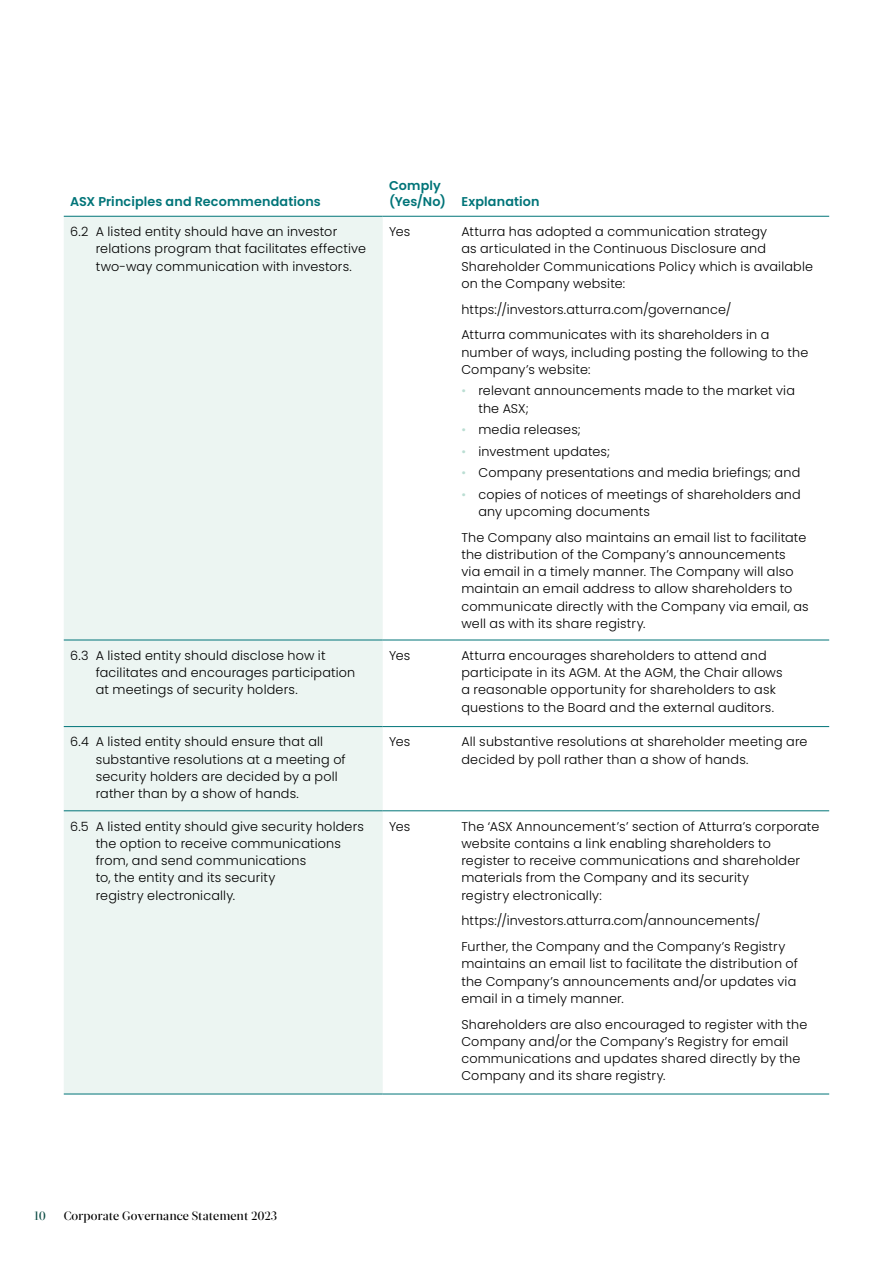
<style>
.page{position:relative;width:893px;height:1263px;background:#fff}
.page>*{position:absolute;margin:0;border:0;box-sizing:border-box;transform-origin:0 0}
.t1{font:300 12.75px/17.2px "Poppins";letter-spacing:.015em;color:#000}
.t2{font:600 12.75px/15.8px "Poppins";letter-spacing:.01em;color:#007478}
.t3{font:500 12px "Glosa Display W01";color:#000}
.t4{font:500 12px "Glosa Display W01";color:#0c4c44}
.s1{color:#baded3}
</style>
<div class="page">
<div style="left:64px;top:217px;width:319px;height:877px;background:#ecf5f2"></div>
<hr style="left:64px;top:640px;width:319px;height:1px;background:#007478">
<hr style="left:383px;top:640px;width:72px;height:1px;background:#007478">
<hr style="left:455px;top:640px;width:374px;height:1px;background:#007478">
<hr style="left:64px;top:726px;width:319px;height:1px;background:#007478">
<hr style="left:383px;top:726px;width:72px;height:1px;background:#007478">
<hr style="left:455px;top:726px;width:374px;height:1px;background:#007478">
<hr style="left:64px;top:810px;width:319px;height:1px;background:#007478">
<hr style="left:383px;top:810px;width:72px;height:1px;background:#007478">
<hr style="left:455px;top:810px;width:374px;height:1px;background:#007478">
<hr style="left:383px;top:216px;width:72px;height:1px;background:#007478">
<hr style="left:455px;top:216px;width:374px;height:1px;background:#007478">
<hr style="left:64px;top:1094px;width:319px;height:1px;background:#007478">
<hr style="left:383px;top:1094px;width:72px;height:1px;background:#007478">
<hr style="left:455px;top:1094px;width:374px;height:1px;background:#007478">
<hr style="left:64px;top:216px;width:319px;height:1px;background:#007478">
<p class="t2" style="left:70px;top:193px;width:252px">ASX Principles and Recommendations</p>
<p class="t2" style="left:389px;top:178px;width:152px">Comply<br>(Yes/No) Explanation</p>
<p class="t1" style="left:96px;top:223px;width:272px;text-indent:-26px">6.2 A listed entity should have an investor relations program that facilitates effective two-way communication with investors.</p>
<p class="t1" style="left:389px;top:223px;width:23px">Yes</p>
<p class="t1" style="left:461px;top:223px;width:353px">Atturra has adopted a communication strategy<br>as articulated in the Continuous Disclosure and Shareholder Communications Policy which is available on the Company website:</p>
<p class="t1" style="left:461px;top:296px;width:309px;line-height:25.8px">https://investors.atturra.com/governance/<br>Atturra communicates with its shareholders in a</p>
<p class="t1" style="left:461px;top:343px;width:348px">number of ways, including posting the following to the<br>Company’s website:</p>
<p class="t1" style="left:478px;top:382px;width:318px;text-indent:-17px"><span class="s1">•</span> relevant announcements made to the market via the ASX;</p>
<p class="t1" style="left:461px;top:421px;width:121px"><span class="s1">•</span> media releases;</p>
<p class="t1" style="left:461px;top:442px;width:150px"><span class="s1">•</span> investment updates;</p>
<p class="t1" style="left:461px;top:464px;width:340px"><span class="s1">•</span> Company presentations and media briefings; and</p>
<p class="t1" style="left:478px;top:485px;width:324px;text-indent:-17px"><span class="s1">•</span> copies of notices of meetings of shareholders and any upcoming documents</p>
<p class="t1" style="left:461px;top:528px;width:349px">The Company also maintains an email list to facilitate the distribution of the Company’s announcements<br>via email in a timely manner. The Company will also maintain an email address to allow shareholders to communicate directly with the Company via email, as well as with its share registry.</p>
<p class="t1" style="left:96px;top:647px;width:261px;text-indent:-26px">6.3 A listed entity should disclose how it facilitates and encourages participation at meetings of security holders.</p>
<p class="t1" style="left:389px;top:647px;width:23px">Yes</p>
<p class="t1" style="left:461px;top:647px;width:323px">Atturra encourages shareholders to attend and participate in its AGM. At the AGM, the Chair allows a reasonable opportunity for shareholders to ask questions to the Board and the external auditors.</p>
<p class="t1" style="left:96px;top:733px;width:252px;text-indent:-26px">6.4 A listed entity should ensure that all substantive resolutions at a meeting of security holders are decided by a poll rather than by a show of hands.</p>
<p class="t1" style="left:389px;top:733px;width:23px">Yes</p>
<p class="t1" style="left:461px;top:733px;width:348px">All substantive resolutions at shareholder meeting are decided by poll rather than a show of hands.</p>
<p class="t1" style="left:96px;top:817px;width:270px;text-indent:-26px">6.5 A listed entity should give security holders the option to receive communications from, and send communications<br>to, the entity and its security<br>registry electronically.</p>
<p class="t1" style="left:389px;top:817px;width:23px">Yes</p>
<p class="t1" style="left:461px;top:817px;width:359px">The ‘ASX Announcement’s’ section of Atturra’s corporate website contains a link enabling shareholders to register to receive communications and shareholder materials from the Company and its security<br>registry electronically:</p>
<p class="t1" style="left:461px;top:908px;width:325px;line-height:25.8px">https://investors.atturra.com/announcements/<br>Further, the Company and the Company’s Registry</p>
<p class="t1" style="left:461px;top:955px;width:338px">maintains an email list to facilitate the distribution of the Company’s announcements and/or updates via email in a timely manner.</p>
<p class="t1" style="left:461px;top:1015px;width:347px">Shareholders are also encouraged to register with the Company and/or the Company’s Registry for email communications and updates shared directly by the Company and its share registry.</p>
<p class="t4" style="left:34px;top:1209px;width:14px">10</p>
<p class="t3" style="left:64px;top:1209px;width:215px">Corporate Governance Statement 2023</p>
</div>
